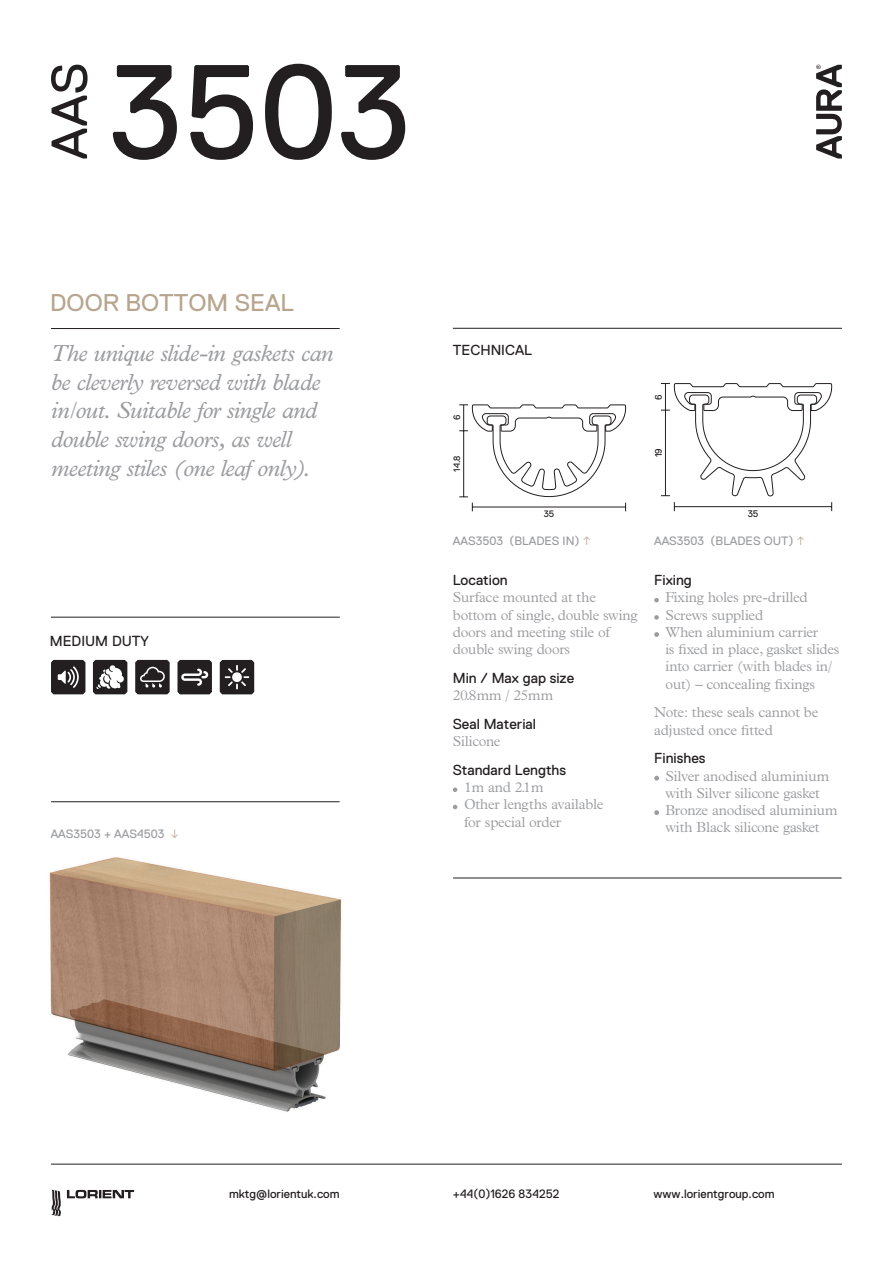
<style>
.page{position:relative;width:893px;height:1263px;background:#fff}
.page>*{position:absolute;margin:0;border:0;box-sizing:border-box;transform-origin:0 0}
.t1{font:133.5px "Replica";color:#231f20}
.t2{font:24.15px "Replica";color:#b7a58e}
.t3{font:italic 23.4px/28.8px "Plantin";letter-spacing:-.03em;color:#9b9c9f}
.t4{font:300 14.55px/17.2px "Plantin";letter-spacing:-.015em;color:#9b9c9f}
.t5{font:14.55px "Replica";color:#231f20}
.t6{font:12.15px "Replica";color:#231f20}
.t7{font:12.15px "Replica";color:#9b9c9f}
.t8{font:9.45px "Replica";color:#231f20}
.t9{font:9.3px "Replica";color:#231f20}
.s1{font-weight:300;color:#b7a58e}
</style>
<div class="page">
<svg style="left:816px;top:65px;width:26px;height:94px"></svg>
<hr style="left:51px;top:328px;width:289px;height:1px;background:#231f20">
<hr style="left:453px;top:328px;width:389px;height:1px;background:#231f20">
<hr style="left:51px;top:617px;width:289px;height:1px;background:#231f20">
<hr style="left:51px;top:801px;width:289px;height:1px;background:#231f20">
<hr style="left:51px;top:1164px;width:791px;height:1px;background:#231f20">
<svg style="left:51px;top:1190px;width:10px;height:26px"></svg>
<svg style="left:67px;top:1190px;width:67px;height:8px"></svg>
<svg style="left:51px;top:65px;width:37px;height:94px"></svg>
<img style="left:49px;top:857px;width:292px;height:255px">
<svg style="left:51px;top:660px;width:34px;height:34px"></svg>
<svg style="left:220px;top:660px;width:34px;height:34px"></svg>
<svg style="left:135px;top:660px;width:35px;height:34px"></svg>
<svg style="left:177px;top:660px;width:35px;height:34px"></svg>
<svg style="left:93px;top:660px;width:34px;height:34px"></svg>
<svg style="left:453px;top:787px;width:4px;height:5px"></svg>
<svg style="left:453px;top:805px;width:4px;height:4px"></svg>
<svg style="left:654px;top:598px;width:5px;height:4px"></svg>
<svg style="left:654px;top:615px;width:5px;height:5px"></svg>
<svg style="left:654px;top:632px;width:5px;height:5px"></svg>
<svg style="left:654px;top:776px;width:5px;height:4px"></svg>
<svg style="left:654px;top:810px;width:5px;height:5px"></svg>
<hr style="left:453px;top:878px;width:389px;height:1px;background:#231f20">
<svg style="left:459px;top:404px;width:167px;height:107px"></svg>
<hr style="left:674px;top:506px;width:158px;height:1px;background:#231f20">
<svg style="left:661px;top:383px;width:171px;height:113px"></svg>
<h1 class="t1" style="left:109px;top:38px;width:303px">3503</h1>
<h2 class="t2" style="left:50px;top:289px;width:245px">DOOR BOTTOM SEAL</h2>
<h3 class="t3" style="left:51px;top:338px;width:284px">The unique slide-in gaskets can be cleverly reversed with blade in/out. Suitable for single and double swing doors, as well meeting stiles (one leaf only).</h3>
<p class="t5" style="left:453px;top:342px;width:81px">TECHNICAL</p>
<p class="t9" style="left:452px;top:420px;width:7px;rotate:-90deg">6</p>
<p class="t9" style="left:452px;top:471px;width:18px;rotate:-90deg">14.8</p>
<p class="t9" style="left:544px;top:509px;width:12px">35</p>
<p class="t8" style="left:653px;top:400px;width:7px;rotate:-90deg">6</p>
<p class="t8" style="left:653px;top:457px;width:10px;rotate:-90deg">19</p>
<p class="t8" style="left:748px;top:509px;width:12px">35</p>
<p class="t5" style="left:50px;top:633px;width:101px">MEDIUM DUTY</p>
<p class="t7" style="left:51px;top:827px;width:130px">AAS3503 + AAS4503 <span class="s1">↓</span></p>
<p class="t7" style="left:453px;top:534px;width:139px">AAS3503 (BLADES IN) <span class="s1">↑</span></p>
<p class="t7" style="left:654px;top:534px;width:152px">AAS3503 (BLADES OUT) <span class="s1">↑</span></p>
<p class="t5" style="left:453px;top:572px;width:56px">Location</p>
<p class="t4" style="left:453px;top:589px;width:187px">Surface mounted at the bottom of single, double swing doors and meeting stile of double swing doors</p>
<p class="t5" style="left:453px;top:670px;width:123px">Min / Max gap size</p>
<p class="t4" style="left:453px;top:687px;width:102px">20.8mm / 25mm</p>
<p class="t5" style="left:453px;top:716px;width:85px">Seal Material</p>
<p class="t4" style="left:453px;top:733px;width:49px">Silicone</p>
<p class="t5" style="left:453px;top:762px;width:115px">Standard Lengths</p>
<p class="t4" style="left:464px;top:779px;width:141px">1m and 2.1m<br>Other lengths available for special order</p>
<p class="t5" style="left:654px;top:572px;width:39px">Fixing</p>
<p class="t4" style="left:665px;top:589px;width:176px">Fixing holes pre-drilled<br>Screws supplied<br>When aluminium carrier<br>is fixed in place, gasket slides into carrier (with blades in/ out) – concealing fixings</p>
<p class="t4" style="left:654px;top:704px;width:166px">Note: these seals cannot be adjusted once fitted</p>
<p class="t5" style="left:654px;top:750px;width:53px">Finishes</p>
<p class="t4" style="left:665px;top:767px;width:174px">Silver anodised aluminium with Silver silicone gasket<br>Bronze anodised aluminium with Black silicone gasket</p>
<p class="t6" style="left:229px;top:1187px;width:112px">mktg@lorientuk.com</p>
<p class="t6" style="left:453px;top:1187px;width:108px">+44(0)1626 834252</p>
<p class="t6" style="left:653px;top:1187px;width:123px">www.lorientgroup.com</p>
</div>
